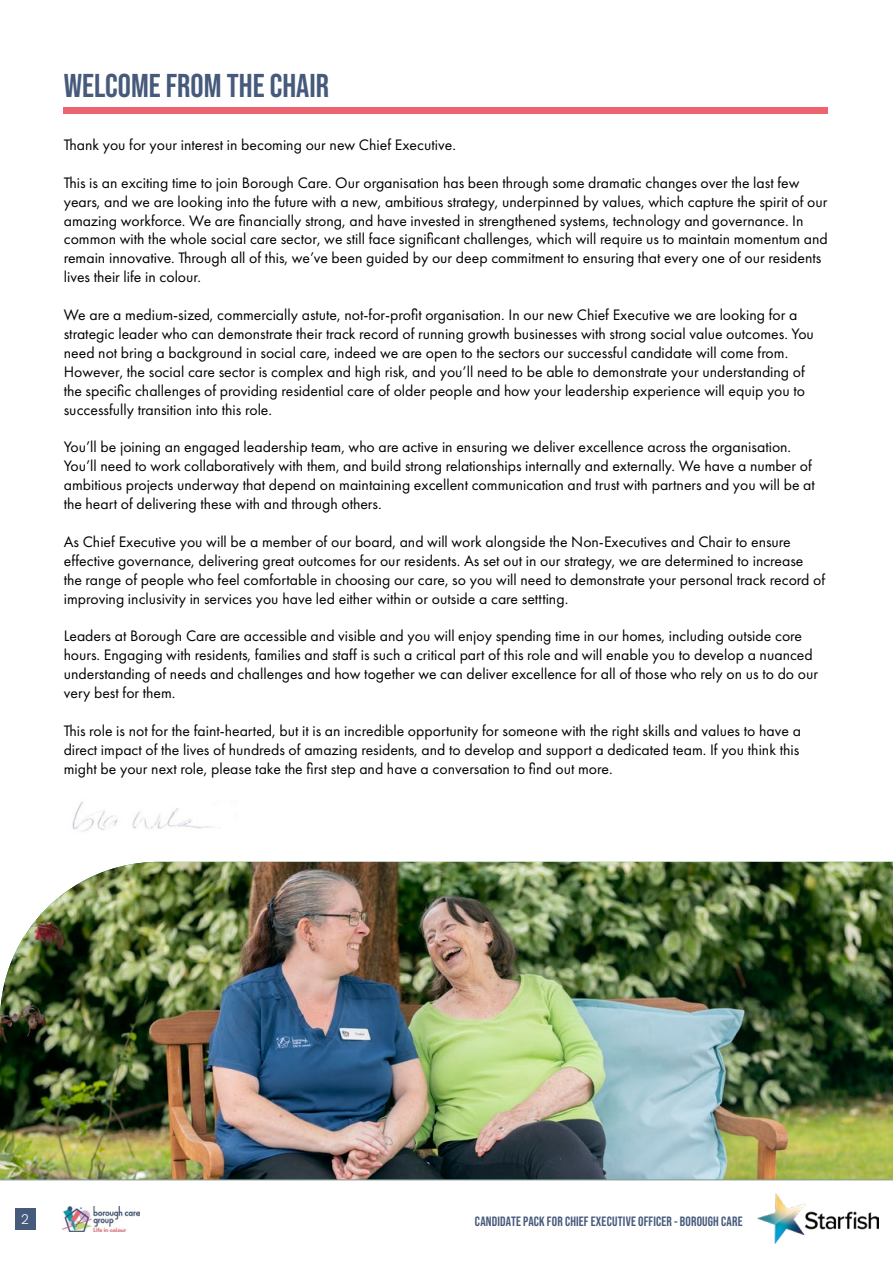
<style>
.page{position:relative;width:893px;height:1263px;background:#fff}
.page>*{position:absolute;margin:0;border:0;box-sizing:border-box;transform-origin:0 0}
.t1{font:700 33px "Bebas Neue Pro";color:#465a7b}
.t2{font:15.75px/18.9px "Futura PT";color:#000}
.t3{font:700 13.5px "Bebas Neue Pro";letter-spacing:.015em;color:#465a7b}
.t4{font:300 13.5px "Poppins";color:#fff}
</style>
<div class="page">
<img style="left:758px;top:1194px;width:120px;height:50px">
<div style="left:15px;top:1208px;width:20px;height:21px;background:#465a7b"></div>
<hr style="left:0;top:1179px;width:893px;height:2px;background:#000">
<img style="left:63px;top:1206px;width:76px;height:25px">
<div style="left:64px;top:107px;width:764px;height:7px;background:#ec6470"></div>
<img style="left:0;top:862px;width:893px;height:317px">
<img style="left:72px;top:801px;width:140px;height:31px">
<h1 class="t1" style="left:64px;top:66px;width:267px">WELCOME FROM THE CHAIR</h1>
<p class="t2" style="left:64px;top:135px;width:394px">Thank you for your interest in becoming our new Chief Executive.</p>
<p class="t2" style="left:64px;top:173px;width:766px">This is an exciting time to join Borough Care. Our organisation has been through some dramatic changes over the last few years, and we are looking into the future with a new, ambitious strategy, underpinned by values, which capture the spirit of our amazing workforce. We are financially strong, and have invested in strengthened systems, technology and governance. In common with the whole social care sector, we still face significant challenges, which will require us to maintain momentum and remain innovative. Through all of this, we’ve been guided by our deep commitment to ensuring that every one of our residents lives their life in colour.</p>
<p class="t2" style="left:64px;top:305px;width:752px">We are a medium-sized, commercially astute, not-for-profit organisation. In our new Chief Executive we are looking for a strategic leader who can demonstrate their track record of running growth businesses with strong social value outcomes. You need not bring a background in social care, indeed we are open to the sectors our successful candidate will come from.<br>However, the social care sector is complex and high risk, and you’ll need to be able to demonstrate your understanding of the specific challenges of providing residential care of older people and how your leadership experience will equip you to successfully transition into this role.</p>
<p class="t2" style="left:64px;top:438px;width:753px">You’ll be joining an engaged leadership team, who are active in ensuring we deliver excellence across the organisation.<br>You’ll need to work collaboratively with them, and build strong relationships internally and externally. We have a number of ambitious projects underway that depend on maintaining excellent communication and trust with partners and you will be at the heart of delivering these with and through others.</p>
<p class="t2" style="left:64px;top:532px;width:763px">As Chief Executive you will be a member of our board, and will work alongside the Non-Executives and Chair to ensure effective governance, delivering great outcomes for our residents. As set out in our strategy, we are determined to increase the range of people who feel comfortable in choosing our care, so you will need to demonstrate your personal track record of improving inclusivity in services you have led either within or outside a care settting.</p>
<p class="t2" style="left:64px;top:627px;width:756px">Leaders at Borough Care are accessible and visible and you will enjoy spending time in our homes, including outside core hours. Engaging with residents, families and staff is such a critical part of this role and will enable you to develop a nuanced understanding of needs and challenges and how together we can deliver excellence for all of those who rely on us to do our very best for them.</p>
<p class="t2" style="left:64px;top:721px;width:739px;text-align:justify">This role is not for the faint-hearted, but it is an incredible opportunity for someone with the right skills and values to have a direct impact of the lives of hundreds of amazing residents, and to develop and support a dedicated team. If you think this might be your next role, please take the first step and have a conversation to find out more.</p>
<p class="t4" style="left:21px;top:1212px;width:9px">2</p>
<p class="t3" style="left:475px;top:1213px;width:269px">CANDIDATE PACK FOR CHIEF EXECUTIVE OFFICER - BOROUGH CARE</p>
</div>
